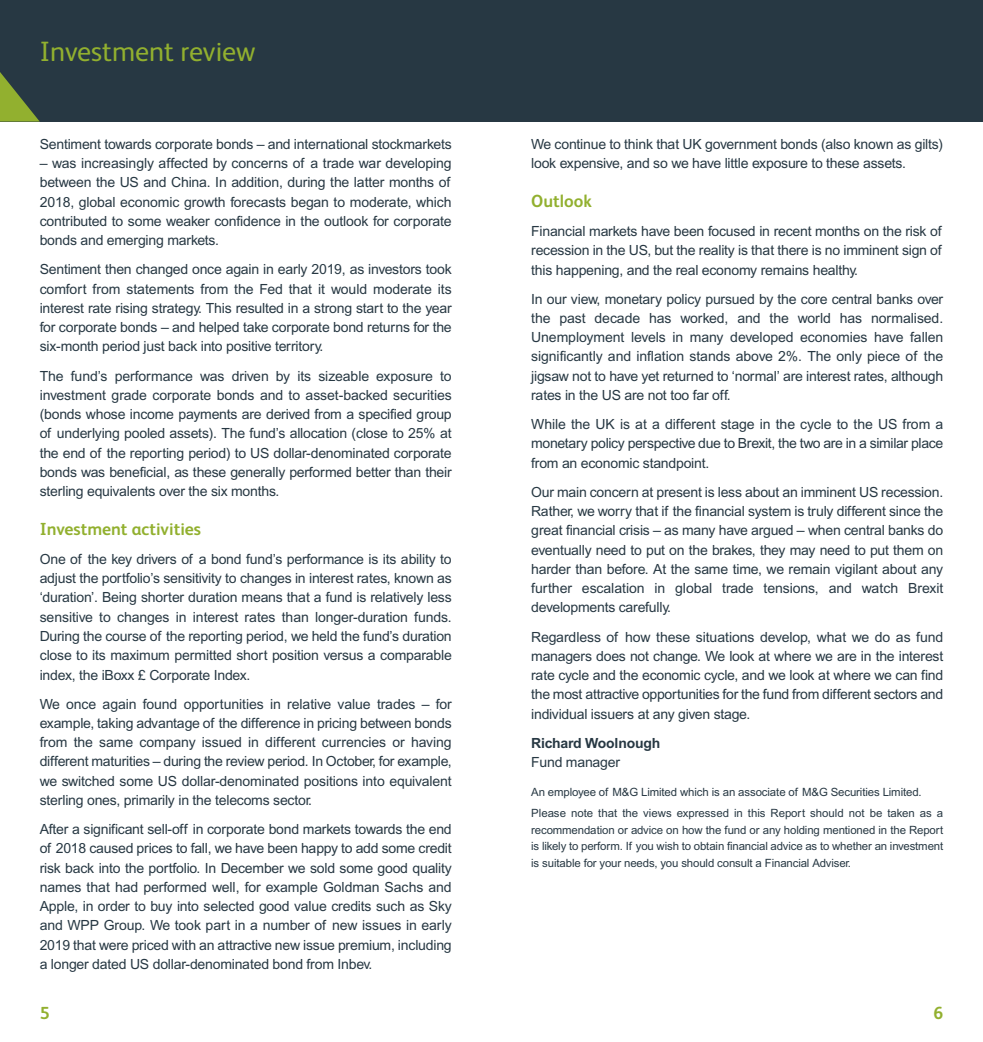
<style>
.page{position:relative;width:983px;height:1042px;background:#fff}
.page>*{position:absolute;margin:0;border:0;box-sizing:border-box;transform-origin:0 0}
.t1{font:28px "FS Albert";color:#92b02f}
.t2{font:700 17.5px "FS Albert";color:#92b02f}
.t3{font:14px/19.2px "Arial";letter-spacing:-.015em;color:#273843;text-align:justify}
.t4{font:700 14px "Arial";letter-spacing:-.015em;color:#273843}
.t5{font:11.38px/16.6px "Arial";letter-spacing:-.01em;color:#273843}
</style>
<div class="page">
<div style="left:0;top:0;width:491px;height:122px;background:#273843"></div>
<svg style="left:0;top:72px;width:40px;height:50px"></svg>
<div style="left:491px;top:0;width:491px;height:122px;background:#273843"></div>
<h1 class="t1" style="left:40px;top:42px;width:217px">Investment review</h1>
<p class="t3" style="left:40px;top:136px;width:413px">Sentiment towards corporate bonds – and international stockmarkets</p>
<p class="t3" style="left:40px;top:155px;width:413px">– was increasingly affected by concerns of a trade war developing between the US and China. In addition, during the latter months of 2018, global economic growth forecasts began to moderate, which contributed to some weaker confidence in the outlook for corporate bonds and emerging markets.</p>
<p class="t3" style="left:40px;top:261px;width:413px">Sentiment then changed once again in early 2019, as investors took comfort from statements from the Fed that it would moderate its interest rate rising strategy. This resulted in a strong start to the year for corporate bonds – and helped take corporate bond returns for the six-month period just back into positive territory.</p>
<p class="t3" style="left:40px;top:367px;width:413px">The fund’s performance was driven by its sizeable exposure to investment grade corporate bonds and to asset-backed securities (bonds whose income payments are derived from a specified group of underlying pooled assets). The fund’s allocation (close to 25% at the end of the reporting period) to US dollar-denominated corporate bonds was beneficial, as these generally performed better than their sterling equivalents over the six months.</p>
<p class="t2" style="left:40px;top:523px;width:163px">Investment activities</p>
<p class="t3" style="left:40px;top:551px;width:413px">One of the key drivers of a bond fund’s performance is its ability to adjust the portfolio’s sensitivity to changes in interest rates, known as ‘duration’. Being shorter duration means that a fund is relatively less sensitive to changes in interest rates than longer-duration funds.<br>During the course of the reporting period, we held the fund’s duration close to its maximum permitted short position versus a comparable index, the iBoxx £ Corporate Index.</p>
<p class="t3" style="left:40px;top:695px;width:413px">We once again found opportunities in relative value trades – for example, taking advantage of the difference in pricing between bonds from the same company issued in different currencies or having different maturities – during the review period. In October, for example, we switched some US dollar-denominated positions into equivalent sterling ones, primarily in the telecoms sector.</p>
<p class="t3" style="left:40px;top:821px;width:413px">After a significant sell-off in corporate bond markets towards the end of 2018 caused prices to fall, we have been happy to add some credit risk back into the portfolio. In December we sold some good quality names that had performed well, for example Goldman Sachs and Apple, in order to buy into selected good value credits such as Sky and WPP Group. We took part in a number of new issues in early 2019 that were priced with an attractive new issue premium, including a longer dated US dollar-denominated bond from Inbev.</p>
<p class="t3" style="left:531px;top:136px;width:413px">We continue to think that UK government bonds (also known as gilts) look expensive, and so we have little exposure to these assets.</p>
<p class="t2" style="left:531px;top:195px;width:62px">Outlook</p>
<p class="t3" style="left:531px;top:223px;width:412px">Financial markets have been focused in recent months on the risk of recession in the US, but the reality is that there is no imminent sign of this happening, and the real economy remains healthy.</p>
<p class="t3" style="left:531px;top:290px;width:413px">In our view, monetary policy pursued by the core central banks over the past decade has worked, and the world has normalised.<br>Unemployment levels in many developed economies have fallen significantly and inflation stands above 2%. The only piece of the jigsaw not to have yet returned to ‘normal’ are interest rates, although rates in the US are not too far off.</p>
<p class="t3" style="left:531px;top:416px;width:413px">While the UK is at a different stage in the cycle to the US from a monetary policy perspective due to Brexit, the two are in a similar place from an economic standpoint.</p>
<p class="t3" style="left:531px;top:484px;width:413px">Our main concern at present is less about an imminent US recession.<br>Rather, we worry that if the financial system is truly different since the great financial crisis – as many have argued – when central banks do eventually need to put on the brakes, they may need to put them on harder than before. At the same time, we remain vigilant about any further escalation in global trade tensions, and watch Brexit developments carefully.</p>
<p class="t3" style="left:531px;top:628px;width:413px">Regardless of how these situations develop, what we do as fund managers does not change. We look at where we are in the interest rate cycle and the economic cycle, and we look at where we can find the most attractive opportunities for the fund from different sectors and individual issuers at any given stage.</p>
<p class="t4" style="left:531px;top:738px;width:130px">Richard Woolnough</p>
<p class="t3" style="left:531px;top:754px;width:90px">Fund manager</p>
<p class="t5" style="left:531px;top:782px;width:413px;line-height:21.5px">An employee of M&amp;G Limited which is an associate of M&amp;G Securities Limited.<br>Please note that the views expressed in this Report should not be taken as a</p>
<p class="t5" style="left:531px;top:822px;width:413px;text-align:justify">recommendation or advice on how the fund or any holding mentioned in the Report is likely to perform. If you wish to obtain financial advice as to whether an investment is suitable for your needs, you should consult a Financial Adviser.</p>
<p class="t2" style="left:40px;top:1007px;width:11px">5</p>
<p class="t2" style="left:933px;top:1007px;width:11px">6</p>
</div>
